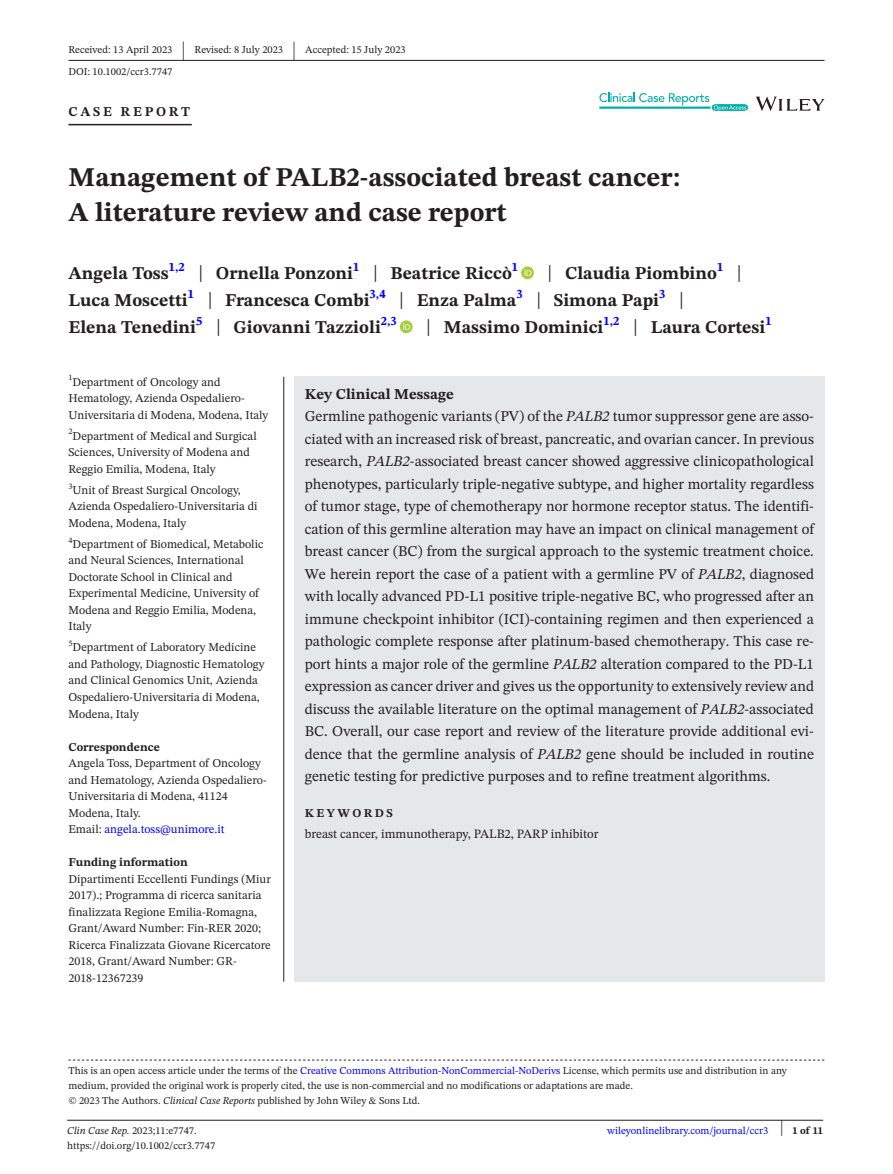
<style>
.page{position:relative;width:893px;height:1174px;background:#fff}
.page>*{position:absolute;margin:0;border:0;box-sizing:border-box;transform-origin:0 0}
.t1{font:700 27px/34.5px "STIX Two Text";color:#231f20}
.t2{font:25.65px "STIX Two Text";color:#231f20;scale:.49 1}
.t3{font:700 18px/27px "STIX Two Text";color:#231f20}
.t4{font:15px/22.5px "STIX Two Text";color:#231f20}
.t5{font:700 13.5px "STIX Two Text";letter-spacing:.2em;color:#231f20}
.t6{font:12.75px "STIX Two Text";color:#231f20}
.t7{font:12px/16.5px "STIX Two Text";color:#231f20}
.t8{font:700 12px "STIX Two Text";color:#231f20}
.t9{font:700 12px "STIX Two Text";letter-spacing:.2em;color:#231f20}
.t10{font:10.5px/15px "STIX Two Text";color:#231f20}
.t11{font:10.5px "STIX Two Text";color:#00f}
.t12{font:700 10.5px "STIX Two Text";color:#231f20}
.s1{font-weight:400;font-size:23.4px}
.s2{color:#00f}
.s3{font-weight:700}
.s4{font-style:italic}
.s5{font-weight:400;font-size:22.2px}
</style>
<div class="page">
<hr style="left:67px;top:1119px;width:756px;height:1px;background:#231f20">
<svg style="left:756px;top:97px;width:68px;height:14px"></svg>
<svg style="left:599px;top:93px;width:149px;height:18px"></svg>
<hr style="left:68px;top:60px;width:756px;height:1px;background:#231f20">
<hr style="left:68px;top:124px;width:124px;height:1px;background:#231f20">
<svg style="left:521px;top:266px;width:13px;height:13px"></svg>
<svg style="left:524px;top:269px;width:7px;height:7px"></svg>
<svg style="left:400px;top:320px;width:13px;height:13px"></svg>
<svg style="left:403px;top:323px;width:7px;height:7px"></svg>
<svg style="left:68px;top:1059px;width:756px;height:1px"></svg>
<hr style="left:283px;top:377px;width:1px;height:604px;background:#231f20">
<div style="left:294px;top:377px;width:530px;height:472px;background:#e6e7e9"></div>
<div style="left:294px;top:848px;width:530px;height:133px;background:#e6e7e9"></div>
<p class="t10" style="left:68px;top:42px;width:106px">Received: 13 April 2023</p>
<h2 class="t2" style="left:182px;top:32px;width:8px">|</h2>
<p class="t10" style="left:195px;top:42px;width:90px">Revised: 8 July 2023</p>
<h2 class="t2" style="left:293px;top:32px;width:8px">|</h2>
<p class="t10" style="left:305px;top:42px;width:102px">Accepted: 15 July 2023</p>
<p class="t10" style="left:68px;top:64px;width:105px">DOI: 10.1002/ccr3.7747</p>
<p class="t5" style="left:68px;top:101px;width:123px">CASE REPORT</p>
<h1 class="t1" style="left:68px;top:161px;width:613px">Management of PALB2-associated breast cancer:<br>A literature review and case report</h1>
<p class="t3" style="left:68px;top:260px;width:451px">Angela Toss<sup>1,2</sup> <span class="s1">|</span> Ornella Ponzoni<sup>1</sup> <span class="s1">|</span> Beatrice Riccò<sup>1</sup></p>
<p class="t3" style="left:68px;top:260px;width:675px;text-indent:479px"><span class="s1">|</span> Claudia Piombino<sup>1</sup> <span class="s1">|<br></span>Luca Moscetti<sup>1</sup> <span class="s1">|</span> Francesca Combi<sup>3,4</sup> <span class="s1">|</span> Enza Palma<sup>3</sup> <span class="s1">|</span> Simona Papi<sup>3</sup> <span class="s1">|<br></span>Elena Tenedini<sup>5</sup> <span class="s1">|</span> Giovanni Tazzioli<sup>2,3</sup></p>
<p class="t3" style="left:426px;top:314px;width:347px"><span class="s1">|</span> Massimo Dominici<sup>1,2</sup> <span class="s1">|</span> Laura Cortesi<sup>1</sup></p>
<p class="t7" style="left:68px;top:373px;width:201px"><sup>1</sup>Department of Oncology and<br>Hematology, Azienda Ospedaliero-<br>Universitaria di Modena, Modena, Italy</p>
<p class="t7" style="left:68px;top:427px;width:190px"><sup>2</sup>Department of Medical and Surgical<br>Sciences, University of Modena and<br>Reggio Emilia, Modena, Italy</p>
<p class="t7" style="left:68px;top:481px;width:191px"><sup>3</sup>Unit of Breast Surgical Oncology,<br>Azienda Ospedaliero-Universitaria di<br>Modena, Modena, Italy</p>
<p class="t7" style="left:68px;top:535px;width:197px"><sup>4</sup>Department of Biomedical, Metabolic and Neural Sciences, International<br>Doctorate School in Clinical and<br>Experimental Medicine, University of<br>Modena and Reggio Emilia, Modena,<br>Italy</p>
<p class="t7" style="left:68px;top:639px;width:198px"><sup>5</sup>Department of Laboratory Medicine and Pathology, Diagnostic Hematology and Clinical Genomics Unit, Azienda Ospedaliero-Universitaria di Modena, Modena, Italy</p>
<p class="t8" style="left:68px;top:738px;width:93px">Correspondence</p>
<p class="t7" style="left:68px;top:754px;width:200px">Angela Toss, Department of Oncology and Hematology, Azienda Ospedaliero-<br>Universitaria di Modena, 41124<br>Modena, Italy.<br>Email: <span class="s2">angela.toss@unimore.it</span></p>
<p class="t8" style="left:68px;top:853px;width:121px">Funding information</p>
<p class="t7" style="left:68px;top:870px;width:204px">Dipartimenti Eccellenti Fundings (Miur 2017).; Programma di ricerca sanitaria finalizzata Regione Emilia-Romagna, Grant/Award Number: Fin-RER 2020; Ricerca Finalizzata Giovane Ricercatore 2018, Grant/Award Number: GR-2018-12367239</p>
<p class="t4" style="left:305px;top:382px;width:511px"><span class="s3">Key Clinical Message<br></span>Germline pathogenic variants (PV) of the <span class="s4">PALB2</span> tumor suppressor gene are asso&shy;ciated with an increased risk of breast, pancreatic, and ovarian cancer. In previous research, <span class="s4">PALB2</span>-associated breast cancer showed aggressive clinicopathological phenotypes, particularly triple-negative subtype, and higher mortality regardless of tumor stage, type of chemotherapy nor hormone receptor status. The identifi&shy;cation of this germline alteration may have an impact on clinical management of breast cancer (BC) from the surgical approach to the systemic treatment choice.<br>We herein report the case of a patient with a germline PV of <span class="s4">PALB2</span>, diagnosed with locally advanced PD-L1 positive triple-negative BC, who progressed after an immune checkpoint inhibitor (ICI)-containing regimen and then experienced a pathologic complete response after platinum-based chemotherapy. This case re&shy;port hints a major role of the germline <span class="s4">PALB2</span> alteration compared to the PD-L1 expression as cancer driver and gives us the opportunity to extensively review and discuss the available literature on the optimal management of <span class="s4">PALB2</span>-associated BC. Overall, our case report and review of the literature provide additional evi&shy;dence that the germline analysis of <span class="s4">PALB2</span> gene should be included in routine genetic testing for predictive purposes and to refine treatment algorithms.</p>
<p class="t9" style="left:305px;top:804px;width:90px">KEYWORDS</p>
<p class="t6" style="left:305px;top:825px;width:295px">breast cancer, immunotherapy, PALB2, PARP inhibitor</p>
<p class="t10" style="left:68px;top:1063px;width:720px">This is an open access article under the terms of the <span class="s2">Creative Commons Attribution-NonCommercial-NoDerivs</span> License, which permits use and distribution in any medium, provided the original work is properly cited, the use is non-commercial and no modifications or adaptations are made.<br>© 2023 The Authors. <span class="s4">Clinical Case Reports</span> published by John Wiley &amp; Sons Ltd.</p>
<p class="t10" style="left:67px;top:1123px;width:131px"><span class="s4">Clin Case Rep.</span> 2023;11:e7747.</p>
<p class="t12" style="left:780px;top:1123px;width:45px"><span class="s5">|</span> 1 of 11</p>
<p class="t10" style="left:67px;top:1138px;width:150px">https://doi.org/10.1002/ccr3.7747</p>
<p class="t11" style="left:607px;top:1123px;width:163px">wileyonlinelibrary.com/journal/ccr3</p>
</div>
